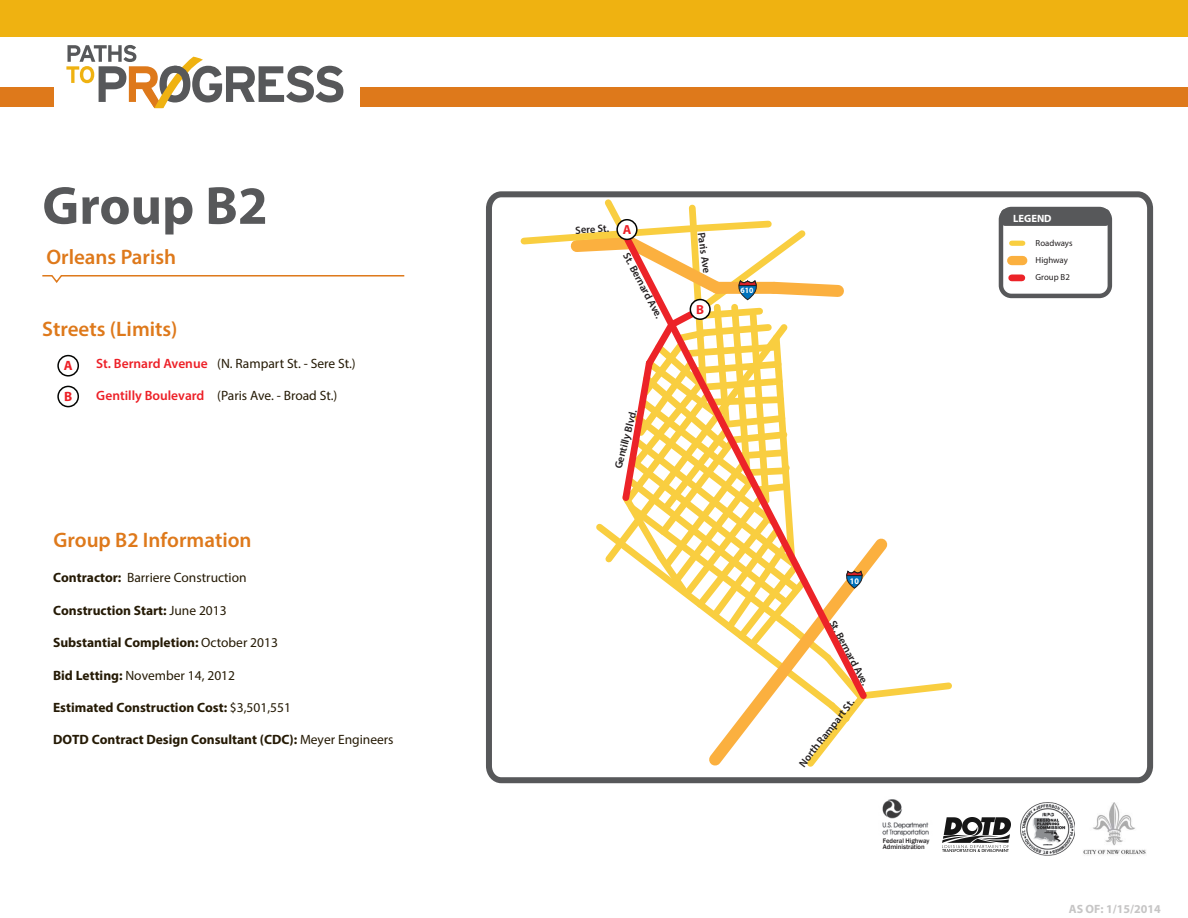
<style>
.page{position:relative;width:1188px;height:918px;background:#fff}
.page>*{position:absolute;margin:0;border:0;box-sizing:border-box;transform-origin:0 0}
.t1{font:700 54px "Myriad Pro";color:#57585a}
.t2{font:600 21px "Myriad Pro";color:#de791b}
.t3{font:700 13.5px "Myriad Pro";color:#251a05}
.t4{font:13.5px "Myriad Pro";color:#251a05}
.t5{font:700 13.5px "Myriad Pro";color:#ed2027}
.t6{font:700 13.2px "Myriad Pro";color:#ed2027}
.t7{font:700 12px "Myriad Pro";color:#c6c5c5}
.t8{font:600 10.5px "Myriad Pro";color:#231f20}
.t9{font:700 10.5px "Myriad Pro";color:#fff}
.t10{font:8.85px/17.1px "Myriad Pro";color:#231f20}
.t11{font:700 8.55px "Myriad Pro";color:#fff;scale:.96 1}
.t12{font:700 8.1px "Myriad Pro";color:#fff;scale:.96 1}
.t13{font:500 6.75px/6.1px "Franklin Gothic";letter-spacing:-.005em;color:#231f20}
.s1{font-weight:600;color:#ed2027}
.s2{font-weight:700}
.s3{font-weight:400}
</style>
<div class="page">
<div style="left:361px;top:87px;width:827px;height:19px;background:#de791b"></div>
<div style="left:0;top:87px;width:53px;height:19px;background:#de791b"></div>
<div style="left:0;top:0;width:1188px;height:37px;background:#efb211"></div>
<svg style="left:66px;top:45px;width:277px;height:63px"></svg>
<svg style="left:42px;top:275px;width:363px;height:8px"></svg>
<svg style="left:486px;top:191px;width:668px;height:593px"></svg>
<div style="left:57px;top:355px;width:22px;height:22px;border:2px solid #040503;border-radius:50%"></div>
<div style="left:57px;top:386px;width:22px;height:21px;border:2px solid #040503;border-radius:50%"></div>
<img style="left:882px;top:799px;width:47px;height:37px">
<img style="left:1021px;top:803px;width:53px;height:53px">
<div style="left:999px;top:207px;width:113px;height:91px;border:4px solid #57585a;border-radius:11px"></div>
<div style="left:1001px;top:209px;width:109px;height:17px;background:#57585a;border-radius:4px"></div>
<div style="left:1012px;top:241px;width:11px;height:5px;background:#f9ce40"></div>
<div style="left:1012px;top:256px;width:11px;height:9px;background:#fbb03f"></div>
<div style="left:1012px;top:275px;width:10px;height:6px;background:#ec2328"></div>
<svg style="left:517px;top:194px;width:439px;height:579px"></svg>
<div style="left:617px;top:220px;width:20px;height:19px;background:#fff;border-radius:50%"></div>
<div style="left:616px;top:219px;width:22px;height:21px;border:2px solid #040503;border-radius:50%"></div>
<div style="left:690px;top:300px;width:20px;height:19px;background:#fff;border-radius:50%"></div>
<div style="left:690px;top:299px;width:21px;height:21px;border:2px solid #040503;border-radius:50%"></div>
<img style="left:943px;top:817px;width:68px;height:34px">
<img style="left:1083px;top:803px;width:63px;height:52px">
<h1 class="t1" style="left:42px;top:170px;width:227px">Group B2</h1>
<h2 class="t2" style="left:46px;top:244px;width:131px">Orleans Parish</h2>
<h2 class="t2" style="left:42px;top:316px;width:137px">Streets (Limits)</h2>
<p class="t4" style="left:96px;top:355px;width:261px"><span class="s1">St. Bernard Avenue</span> (N. Rampart St. - Sere St.)</p>
<p class="t4" style="left:96px;top:387px;width:243px"><span class="s1">Gentilly Boulevard</span> (Paris Ave. - Broad St.)</p>
<p class="t5" style="left:64px;top:357px;width:10px">A</p>
<p class="t5" style="left:64px;top:387px;width:10px">B</p>
<h2 class="t2" style="left:53px;top:527px;width:200px">Group B2 Information</h2>
<p class="t4" style="left:53px;top:570px;width:195px"><span class="s2">Contractor:</span> Barriere Construction</p>
<p class="t3" style="left:53px;top:601px;width:175px">Construction Start: <span class="s3">June 2013</span></p>
<p class="t3" style="left:53px;top:634px;width:226px">Substantial Completion: <span class="s3">October 2013</span></p>
<p class="t4" style="left:53px;top:667px;width:184px"><span class="s2">Bid Letting:</span> November 14, 2012</p>
<p class="t3" style="left:53px;top:699px;width:239px">Estimated Construction Cost: <span class="s3">$3,501,551</span></p>
<p class="t3" style="left:53px;top:731px;width:342px">DOTD Contract Design Consultant (CDC): <span class="s3">Meyer Engineers</span></p>
<p class="t8" style="left:575px;top:223px;width:35px;rotate:-3deg">Sere St.</p>
<p class="t6" style="left:623px;top:221px;width:10px">A</p>
<p class="t8" style="left:632px;top:251px;width:74px;rotate:62deg">St. Bernard Ave.</p>
<p class="t8" style="left:611px;top:467px;width:62px;rotate:-75deg">Gentilly Blvd.</p>
<p class="t8" style="left:708px;top:231px;width:43px;rotate:82deg">Paris Ave</p>
<p class="t6" style="left:696px;top:300px;width:9px">B</p>
<p class="t12" style="left:741px;top:285px;width:15px">610</p>
<p class="t11" style="left:850px;top:575px;width:11px">10</p>
<p class="t8" style="left:838px;top:618px;width:74px;rotate:62deg">St. Bernard Ave.</p>
<p class="t8" style="left:796px;top:761px;width:84px;rotate:-52deg">North Rampart St.</p>
<p class="t13" style="left:883px;top:838px;width:48px">Federal Highway<br>Administration</p>
<p class="t9" style="left:1013px;top:212px;width:40px">LEGEND</p>
<p class="t10" style="left:1036px;top:234px;width:38px">Roadways<br>Highway<br>Group B2</p>
<p class="t7" style="left:1069px;top:901px;width:93px">AS OF: 1/15/2014</p>
</div>
